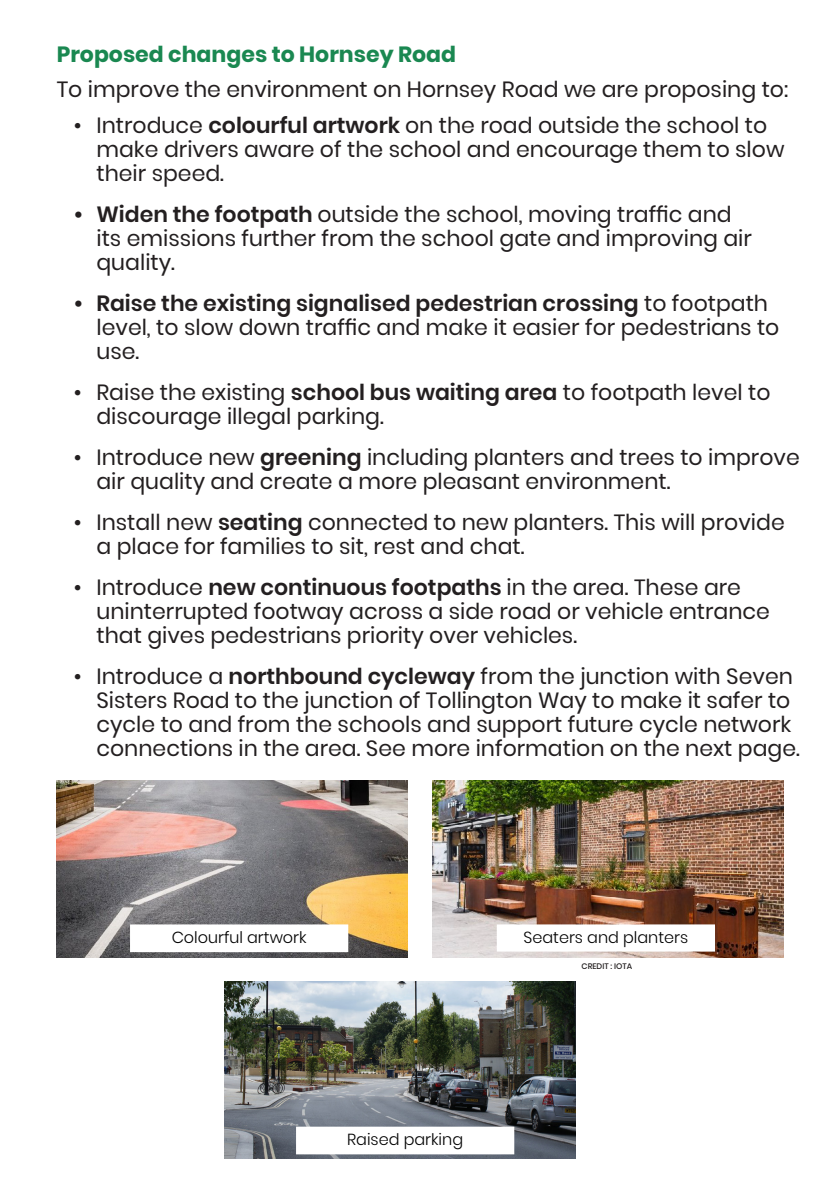
<style>
.page{position:relative;width:840px;height:1191px;background:#fff}
.page>*{position:absolute;margin:0;border:0;box-sizing:border-box;transform-origin:0 0}
.t1{font:22px/24px "Poppins";color:#231f20}
.t2{font:700 22px "Poppins";color:#1a8851}
.t3{font:300 16px "Poppins";color:#000}
.t4{font:500 8px "Poppins";color:#231f20}
.s1{font-weight:600}
</style>
<div class="page">
<img style="left:57px;top:780px;width:351px;height:177px">
<img style="left:224px;top:981px;width:351px;height:177px">
<img style="left:432px;top:780px;width:350px;height:177px">
<div style="left:131px;top:925px;width:216px;height:26px;background:#fff"></div>
<div style="left:130px;top:924px;width:218px;height:28px;border:2px solid #fff"></div>
<div style="left:297px;top:1127px;width:216px;height:26px;background:#fff"></div>
<div style="left:296px;top:1126px;width:218px;height:28px;border:2px solid #fff"></div>
<div style="left:497px;top:925px;width:216px;height:25px;background:#fff"></div>
<div style="left:496px;top:924px;width:218px;height:27px;border:2px solid #fff"></div>
<p class="t2" style="left:57px;top:42px;width:400px">Proposed changes to Hornsey Road</p>
<p class="t1" style="left:57px;top:78px;width:732px">To improve the environment on Hornsey Road we are proposing to:</p>
<p class="t1" style="left:96px;top:113px;width:689px;text-indent:-23px">• Introduce <span class="s1">colourful artwork</span> on the road outside the school to make drivers aware of the school and encourage them to slow their speed.</p>
<p class="t1" style="left:96px;top:202px;width:656px;text-indent:-23px"><span class="s1">• Widen the footpath</span> outside the school, moving traffic and its emissions further from the school gate and improving air quality.</p>
<p class="t1" style="left:96px;top:291px;width:684px;text-indent:-23px"><span class="s1">• Raise the existing signalised pedestrian crossing</span> to footpath level, to slow down traffic and make it easier for pedestrians to use.</p>
<p class="t1" style="left:96px;top:380px;width:675px;text-indent:-23px">• Raise the existing <span class="s1">school bus waiting area</span> to footpath level to discourage illegal parking.</p>
<p class="t1" style="left:96px;top:445px;width:704px;text-indent:-23px">• Introduce new <span class="s1">greening</span> including planters and trees to improve air quality and create a more pleasant environment.</p>
<p class="t1" style="left:96px;top:510px;width:689px;text-indent:-23px">• Install new <span class="s1">seating</span> connected to new planters. This will provide a place for families to sit, rest and chat.</p>
<p class="t1" style="left:96px;top:575px;width:674px;text-indent:-23px">• Introduce <span class="s1">new continuous footpaths</span> in the area. These are uninterrupted footway across a side road or vehicle entrance that gives pedestrians priority over vehicles.</p>
<p class="t1" style="left:96px;top:664px;width:704px;text-indent:-23px">• Introduce a <span class="s1">northbound cycleway</span> from the junction with Seven Sisters Road to the junction of Tollington Way to make it safer to cycle to and from the schools and support future cycle network connections in the area. See more information on the next page.</p>
<p class="t3" style="left:171px;top:928px;width:136px">Colourful artwork</p>
<p class="t3" style="left:523px;top:928px;width:166px">Seaters and planters</p>
<p class="t4" style="left:581px;top:961px;width:52px">CREDIT : IOTA</p>
<p class="t3" style="left:347px;top:1130px;width:117px">Raised parking</p>
</div>
